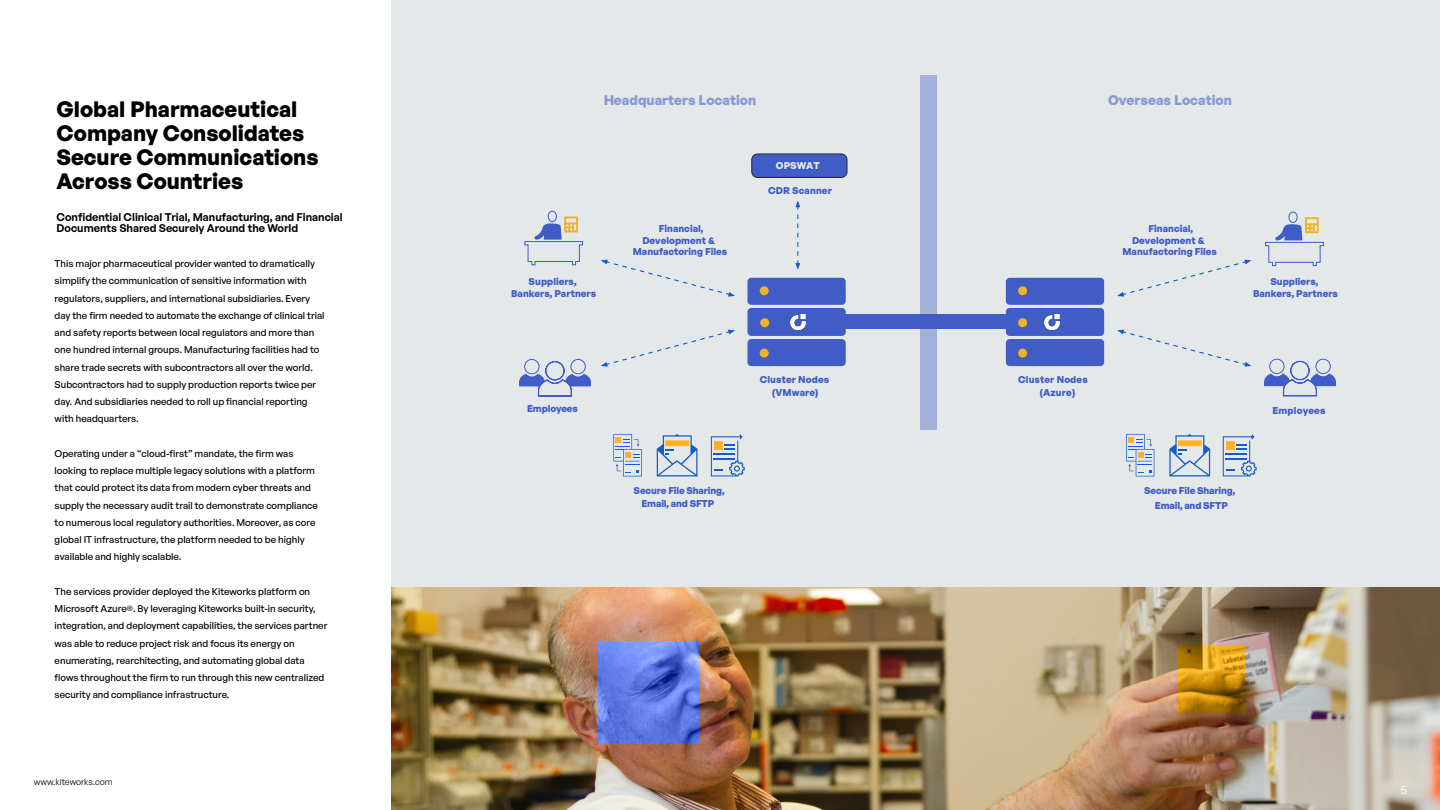
<style>
.page{position:relative;width:1440px;height:810px;background:#fff}
.page>*{position:absolute;margin:0;border:0;box-sizing:border-box;transform-origin:0 0}
.t1{font:700 21.75px/24px "General Sans";color:#000}
.t2{font:700 13.5px "General Sans";color:#3f5cc7}
.t3{font:12px "General Sans";color:#fff}
.t4{font:600 10.95px/11.2px "General Sans";color:#000}
.t5{font:700 9.68px/11.4px "General Sans";color:#3f5cc7;text-align:center}
.t6{font:700 9.68px "General Sans";color:#e5e8e8}
.t7{font:500 9.6px/17.2px "General Sans";color:#000}
.t8{font:8.77px "General Sans";color:#000}
.s1{font-size:7.88px}
</style>
<div class="page">
<img style="left:392px;top:588px;width:1048px;height:222px">
<div style="left:391px;top:0;width:1049px;height:587px;background:#e5e8e8"></div>
<div style="left:752px;top:154px;width:95px;height:23px;background:#3f5cc7;border-radius:6px"></div>
<div style="left:751px;top:153px;width:97px;height:25px;border:1px solid #282828;border-radius:6px"></div>
<div style="left:747px;top:278px;width:99px;height:27px;background:#3f5cc7;border-radius:4px"></div>
<div style="left:747px;top:339px;width:99px;height:27px;background:#3f5cc7;border-radius:4px"></div>
<div style="left:760px;top:286px;width:9px;height:9px;background:#f3b125;border-radius:50%"></div>
<div style="left:760px;top:349px;width:9px;height:9px;background:#f3b125;border-radius:50%"></div>
<div style="left:747px;top:308px;width:99px;height:28px;background:#3f5cc7;border-radius:4px"></div>
<div style="left:1006px;top:278px;width:98px;height:27px;background:#3f5cc7;border-radius:4px"></div>
<div style="left:1006px;top:339px;width:98px;height:27px;background:#3f5cc7;border-radius:4px"></div>
<div style="left:1018px;top:286px;width:9px;height:9px;background:#f3b125;border-radius:50%"></div>
<div style="left:1018px;top:349px;width:9px;height:9px;background:#f3b125;border-radius:50%"></div>
<div style="left:1006px;top:308px;width:98px;height:28px;background:#3f5cc7;border-radius:4px"></div>
<div style="left:760px;top:318px;width:9px;height:9px;background:#f3b125;border-radius:50%"></div>
<div style="left:1018px;top:318px;width:9px;height:9px;background:#f3b125;border-radius:50%"></div>
<div style="left:1269px;top:359px;width:15px;height:15px;border:1px solid #3f5cc7;border-radius:50%"></div>
<div style="left:1316px;top:359px;width:15px;height:15px;border:1px solid #3f5cc7;border-radius:50%"></div>
<svg style="left:1264px;top:361px;width:72px;height:36px"></svg>
<div style="left:1289px;top:212px;width:8px;height:11px;border:1px solid #3f5cc7;border-radius:50%"></div>
<svg style="left:1265px;top:217px;width:59px;height:49px"></svg>
<div style="left:548px;top:211px;width:9px;height:11px;border:1px solid #3f5cc7;border-radius:50%"></div>
<svg style="left:524px;top:216px;width:59px;height:50px"></svg>
<div style="left:920px;top:326px;width:17px;height:104px;background:#a3b0da"></div>
<div style="left:920px;top:75px;width:17px;height:240px;background:#a3b0da"></div>
<img style="left:790px;top:313px;width:16px;height:18px">
<img style="left:1044px;top:313px;width:16px;height:18px">
<div style="left:524px;top:359px;width:15px;height:15px;border:1px solid #3f5cc7;border-radius:50%"></div>
<div style="left:571px;top:359px;width:15px;height:15px;border:1px solid #3f5cc7;border-radius:50%"></div>
<svg style="left:519px;top:361px;width:72px;height:36px"></svg>
<svg style="left:597px;top:641px;width:103px;height:103px;background:#5e7ae4"></svg>
<svg style="left:1178px;top:645px;width:67px;height:67px;background:#c0880f"></svg>
<svg style="left:601px;top:260px;width:134px;height:37px"></svg>
<svg style="left:601px;top:330px;width:134px;height:37px"></svg>
<svg style="left:1117px;top:260px;width:134px;height:37px"></svg>
<svg style="left:1117px;top:330px;width:134px;height:37px"></svg>
<svg style="left:795px;top:200px;width:5px;height:70px"></svg>
<div style="left:840px;top:314px;width:172px;height:15px;background:#3f5cc7"></div>
<svg style="left:613px;top:434px;width:29px;height:42px"></svg>
<svg style="left:657px;top:434px;width:41px;height:42px"></svg>
<svg style="left:711px;top:434px;width:34px;height:42px"></svg>
<svg style="left:1126px;top:434px;width:28px;height:42px"></svg>
<svg style="left:1169px;top:434px;width:41px;height:42px"></svg>
<svg style="left:1223px;top:434px;width:34px;height:42px"></svg>
<h1 class="t1" style="left:57px;top:97px;width:264px">Global Pharmaceutical<br>Company Consolidates<br>Secure Communications<br>Across Countries</h1>
<p class="t4" style="left:57px;top:211px;width:288px">Confidential Clinical Trial, Manufacturing, and Financial<br>Documents Shared Securely Around the World</p>
<p class="t7" style="left:55px;top:255px;width:271px">This major pharmaceutical provider wanted to dramatically simplify the communication of sensitive information with regulators, suppliers, and international subsidiaries. Every day the firm needed to automate the exchange of clinical trial and safety reports between local regulators and more than one hundred internal groups. Manufacturing facilities had to share trade secrets with subcontractors all over the world.<br>Subcontractors had to supply production reports twice per day. And subsidiaries needed to roll up financial reporting with headquarters.</p>
<p class="t7" style="left:55px;top:444px;width:265px">Operating under a “cloud-first” mandate, the firm was looking to replace multiple legacy solutions with a platform that could protect its data from modern cyber threats and supply the necessary audit trail to demonstrate compliance to numerous local regulatory authorities. Moreover, as core global IT infrastructure, the platform needed to be highly available and highly scalable.</p>
<p class="t7" style="left:55px;top:582px;width:274px">The services provider deployed the Kiteworks platform on Microsoft Azure<span class="s1">®</span>. By leveraging Kiteworks built-in security, integration, and deployment capabilities, the services partner was able to reduce project risk and focus its energy on enumerating, rearchitecting, and automating global data flows throughout the firm to run through this new centralized security and compliance infrastructure.</p>
<p class="t8" style="left:34px;top:776px;width:81px">www.kiteworks.com</p>
<h2 class="t2" style="left:603px;top:91px;width:155px">Headquarters Location</h2>
<h2 class="t2" style="left:1108px;top:91px;width:125px">Overseas Location</h2>
<p class="t6" style="left:776px;top:160px;width:45px">OPSWAT</p>
<p class="t5" style="left:768px;top:185px;width:65px">CDR Scanner</p>
<p class="t5" style="left:633px;top:223px;width:96px">Financial,<br>Development &amp;<br>Manufactoring Files</p>
<p class="t5" style="left:1122px;top:223px;width:96px">Financial,<br>Development &amp;<br>Manufactoring Files</p>
<p class="t5" style="left:511px;top:276px;width:86px">Suppliers,<br>Bankers, Partners</p>
<p class="t5" style="left:1253px;top:276px;width:86px">Suppliers,<br>Bankers, Partners</p>
<p class="t5" style="left:760px;top:373px;width:71px;line-height:12.8px">Cluster Nodes (VMware)</p>
<p class="t5" style="left:1040px;top:373px;width:49px;line-height:12.8px;text-align:left;text-indent:-22px">Cluster Nodes (Azure)</p>
<p class="t5" style="left:527px;top:403px;width:52px">Employees</p>
<p class="t5" style="left:1272px;top:404px;width:55px">Employees</p>
<p class="t5" style="left:634px;top:484px;width:93px;line-height:12.4px">Secure File Sharing,<br>Email, and SFTP</p>
<p class="t5" style="left:1144px;top:483px;width:93px;line-height:14.3px">Secure File Sharing,<br>Email, and SFTP</p>
<p class="t3" style="left:1401px;top:783px;width:8px">5</p>
</div>
